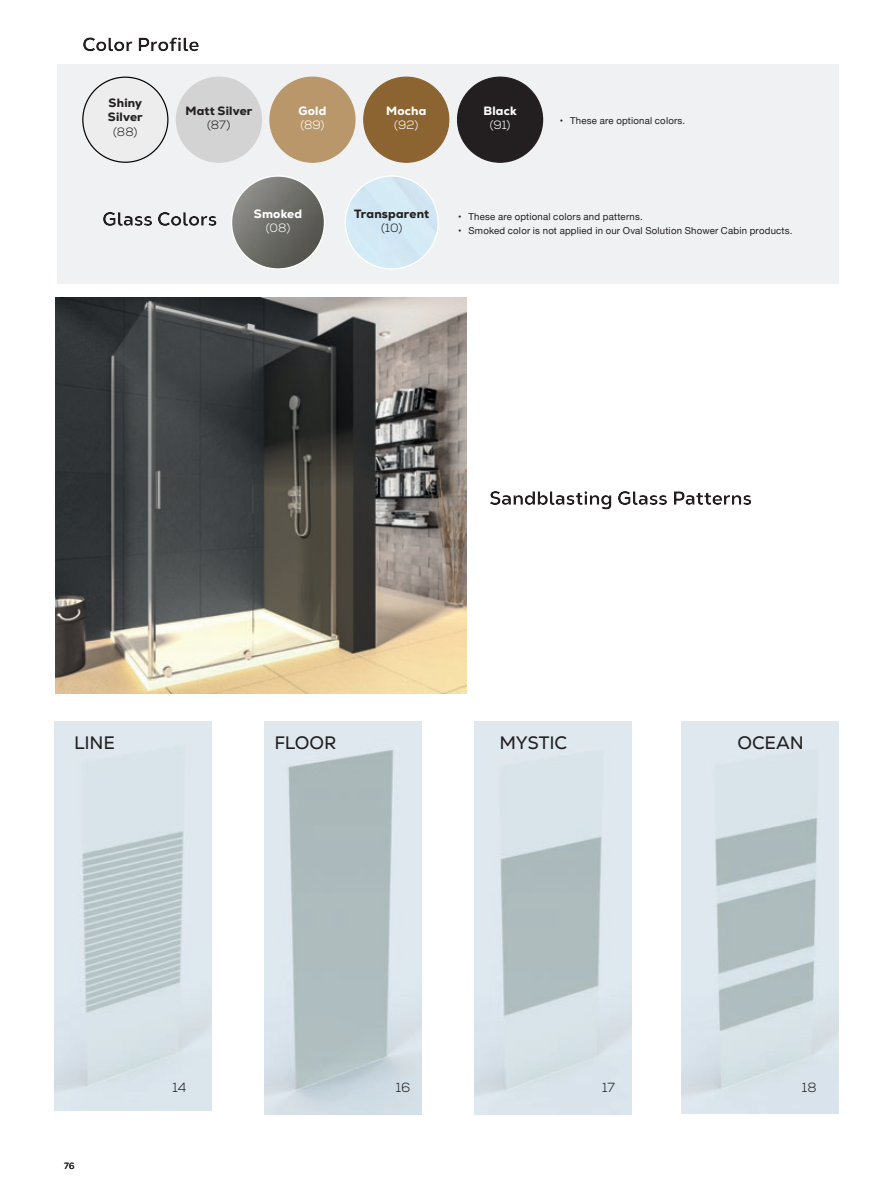
<style>
.page{position:relative;width:893px;height:1191px;background:#fff}
.page>*{position:absolute;margin:0;border:0;box-sizing:border-box;transform-origin:0 0}
.t1{font:18px "Nexa Text";letter-spacing:-.005em;color:#231f20}
.t2{font:300 13.2px "Nexa";color:#231f20}
.t3{font:800 12px "Nexa";letter-spacing:.015em;color:#231f20}
.t4{font:800 12px "Nexa";letter-spacing:.015em;color:#fff}
.t5{font:300 12px "Nexa";letter-spacing:.015em;color:#fff}
.t6{font:300 12px "Nexa";color:#231f20}
.t7{font:9.6px "Helvetica Neue";letter-spacing:.025em;color:#231f20}
.t8{font:9px "Nexa Text";color:#231f20}
</style>
<div class="page">
<div style="left:57px;top:64px;width:782px;height:220px;background:#f0f1f2"></div>
<div style="left:458px;top:77px;width:85px;height:85px;background:#231f20;border-radius:50%"></div>
<div style="left:364px;top:77px;width:85px;height:85px;background:#8c6431;border-radius:50%"></div>
<img style="left:232px;top:176px;width:92px;height:93px;border-radius:46px">
<div style="left:345px;top:176px;width:93px;height:93px;background:#d3eaf5;border-radius:46px"></div>
<svg style="left:103px;top:206px;width:138px;height:27px"></svg>
<div style="left:176px;top:77px;width:85px;height:85px;background:#d2d3d2;border-radius:50%"></div>
<div style="left:83px;top:77px;width:85px;height:85px;background:#ecedec;border-radius:50%"></div>
<div style="left:270px;top:77px;width:85px;height:85px;background:#b9976b;border-radius:50%"></div>
<img style="left:682px;top:721px;width:157px;height:392px">
<svg style="left:490px;top:491px;width:262px;height:19px"></svg>
<img style="left:56px;top:297px;width:410px;height:396px">
<img style="left:474px;top:721px;width:157px;height:393px">
<img style="left:264px;top:721px;width:157px;height:393px">
<img style="left:55px;top:721px;width:157px;height:389px">
<p class="t3" style="left:109px;top:95px;width:35px">Shiny</p>
<p class="t3" style="left:108px;top:109px;width:36px">Silver</p>
<p class="t6" style="left:113px;top:124px;width:26px">(88)</p>
<p class="t3" style="left:185px;top:103px;width:69px">Matt Silver</p>
<p class="t6" style="left:207px;top:118px;width:25px">(87)</p>
<p class="t4" style="left:298px;top:103px;width:29px">Gold</p>
<p class="t5" style="left:300px;top:118px;width:26px">(89)</p>
<p class="t4" style="left:386px;top:103px;width:42px">Mocha</p>
<p class="t5" style="left:394px;top:118px;width:25px">(92)</p>
<p class="t7" style="left:560px;top:114px;width:127px">• These are optional colors.</p>
<p class="t4" style="left:483px;top:103px;width:35px">Black</p>
<p class="t5" style="left:490px;top:118px;width:22px">(91)</p>
<p class="t4" style="left:254px;top:206px;width:50px">Smoked</p>
<p class="t5" style="left:266px;top:221px;width:26px">(08)</p>
<p class="t3" style="left:354px;top:206px;width:77px">Transparent</p>
<p class="t6" style="left:381px;top:221px;width:23px">(10)</p>
<p class="t7" style="left:458px;top:209px;width:186px">• These are optional colors and patterns.</p>
<p class="t7" style="left:458px;top:224px;width:336px">• Smoked color is not applied in our Oval Solution Shower Cabin products.</p>
<p class="t1" style="left:74px;top:731px;width:42px">LINE</p>
<p class="t1" style="left:274px;top:731px;width:64px">FLOOR</p>
<p class="t1" style="left:499px;top:731px;width:69px">MYSTIC</p>
<p class="t1" style="left:737px;top:731px;width:68px">OCEAN</p>
<p class="t8" style="left:64px;top:1160px;width:12px">76</p>
<p class="t2" style="left:173px;top:1079px;width:15px">14</p>
<p class="t2" style="left:396px;top:1079px;width:16px">16</p>
<p class="t2" style="left:602px;top:1079px;width:14px">17</p>
<p class="t2" style="left:802px;top:1079px;width:16px">18</p>
</div>
